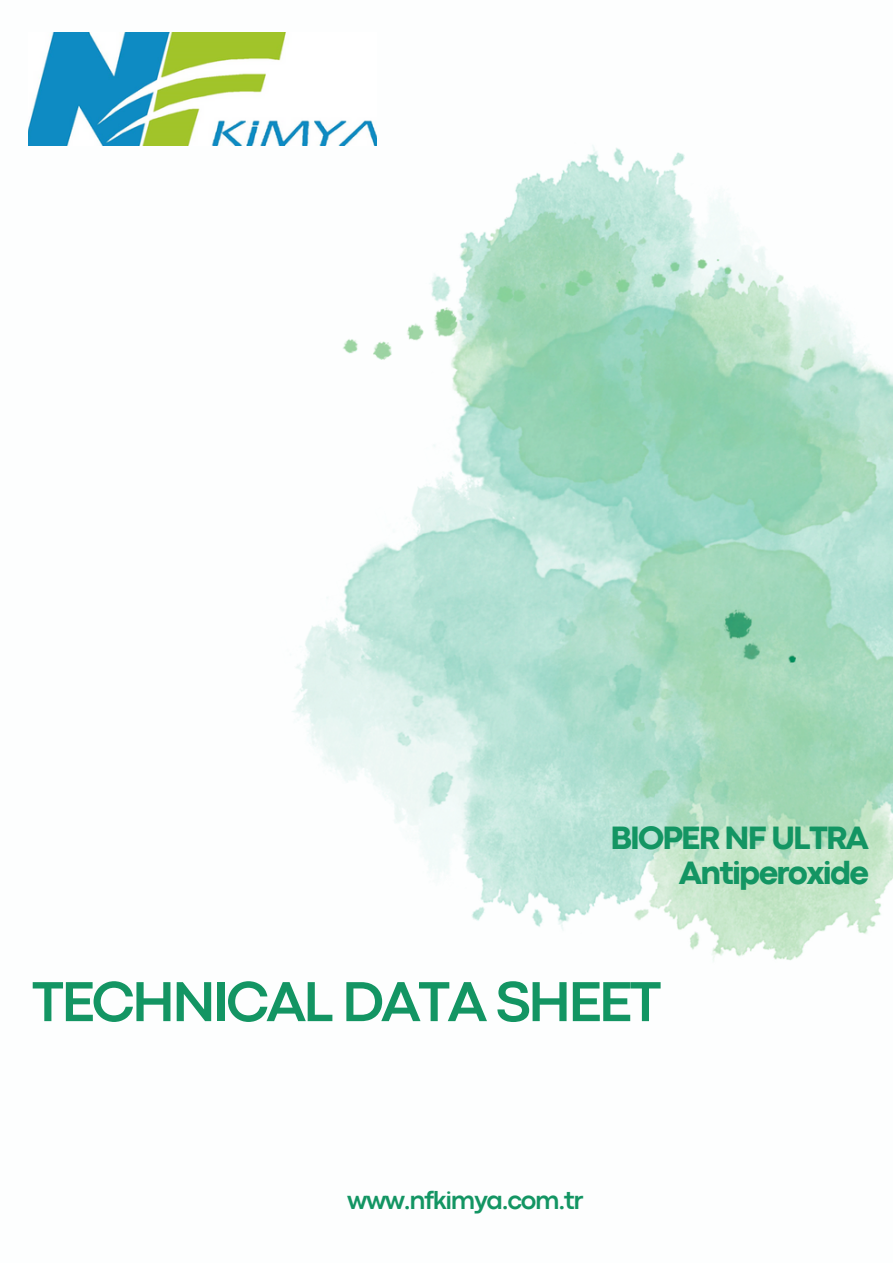
<style>
.page{position:relative;width:893px;height:1264px;background:#fff}
.page>*{position:absolute;margin:0;border:0;box-sizing:border-box;transform-origin:0 0}
.t1{font:700 58.65px "Codec Pro";letter-spacing:-.05em;color:#139563}
.t2{font:800 33.75px/34.8px "Codec Pro";letter-spacing:-.05em;color:#139563;text-align:right}
.t3{font:700 26.25px "Codec Pro";letter-spacing:-.05em;color:#139563}
</style>
<div class="page">
<img style="left:292px;top:145px;width:600px;height:816px">
<img style="left:28px;top:32px;width:349px;height:114px">
<p class="t2" style="left:610px;top:823px;width:260px">BIOPER NF ULTRA<br>Antiperoxide</p>
<h1 class="t1" style="left:31px;top:980px;width:631px">TECHNICAL DATA SHEET</h1>
<p class="t3" style="left:347px;top:1190px;width:238px">www.nfkimya.com.tr</p>
</div>
